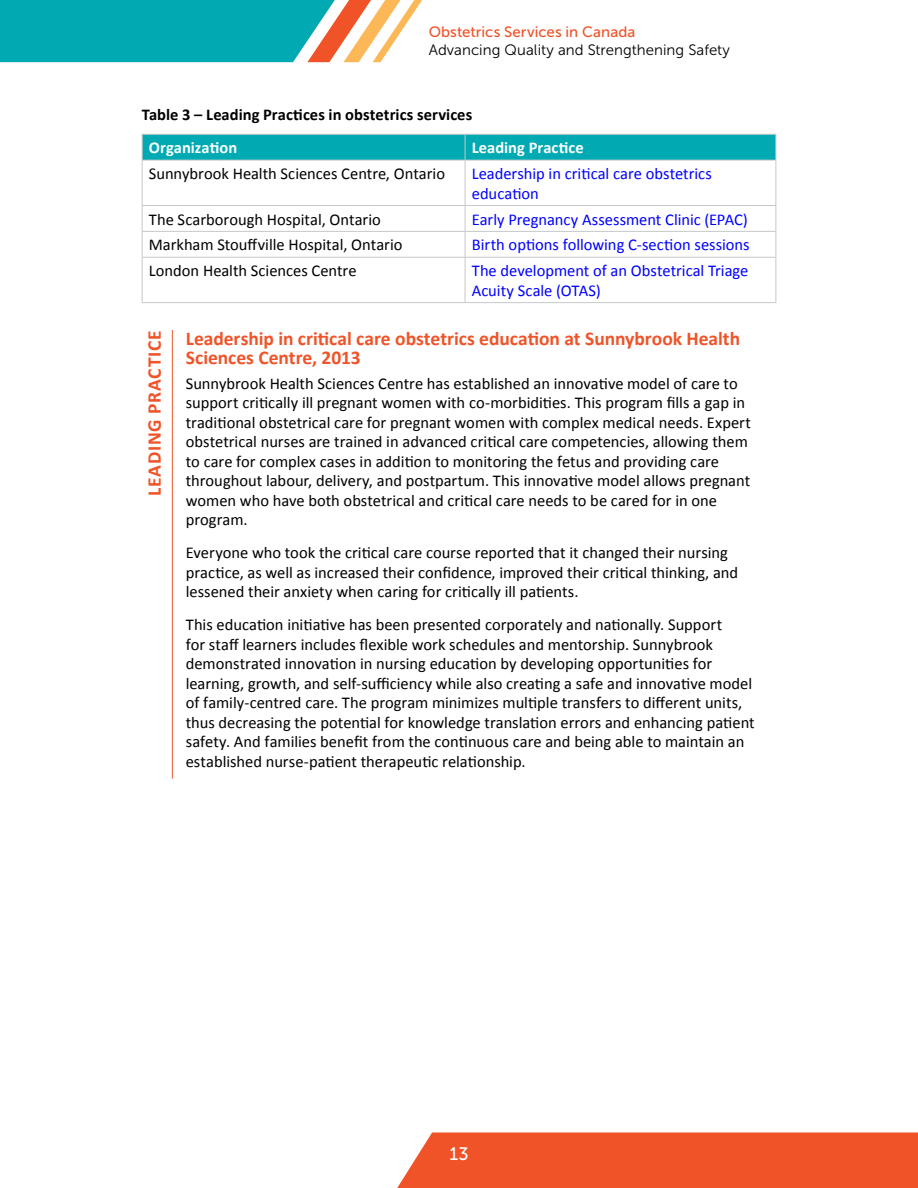
<style>
.page{position:relative;width:918px;height:1188px;background:#fff}
.page>*{position:absolute;margin:0;border:0;box-sizing:border-box;transform-origin:0 0}
.t1{font:700 19.5px/19.5px "Calibri";color:#f05328}
.t2{font:700 19.5px "Calibri";letter-spacing:.04em;color:#f05328}
.t3{font:18px "Museo Sans 500";color:#fff}
.t4{font:16.5px/19.5px "Calibri";color:#000}
.t5{font:16.5px/19.5px "Calibri";color:#00f}
.t6{font:700 16.5px "Calibri";letter-spacing:.005em;color:#000}
.t7{font:700 16.5px "Calibri";color:#fff}
.t8{font:15px "Museo Sans 300";letter-spacing:.005em;color:#000}
.t9{font:15px "Museo Sans 500";letter-spacing:.005em;color:#f05328}
</style>
<div class="page">
<div style="left:397px;top:1132px;width:521px;height:56px;background:#f05328"></div>
<svg style="left:0;top:0;width:422px;height:62px;background:#40b2b1"></svg>
<svg style="left:143px;top:161px;width:633px;height:141px"></svg>
<hr style="left:142px;top:160px;width:323px;height:1px;background:#c7c8ca">
<hr style="left:465px;top:160px;width:311px;height:1px;background:#c7c8ca">
<hr style="left:465px;top:160px;width:1px;height:45px;background:#c7c8ca">
<hr style="left:142px;top:205px;width:323px;height:1px;background:#c7c8ca">
<hr style="left:465px;top:205px;width:311px;height:1px;background:#c7c8ca">
<hr style="left:142px;top:231px;width:323px;height:1px;background:#c7c8ca">
<hr style="left:465px;top:231px;width:311px;height:1px;background:#c7c8ca">
<svg style="left:465px;top:206px;width:1px;height:51px"></svg>
<hr style="left:142px;top:257px;width:323px;height:1px;background:#c7c8ca">
<hr style="left:465px;top:257px;width:311px;height:1px;background:#c7c8ca">
<hr style="left:465px;top:258px;width:1px;height:44px;background:#c7c8ca">
<svg style="left:142px;top:134px;width:635px;height:26px;background:#0aabb4"></svg>
<hr style="left:142px;top:160px;width:1px;height:45px;background:#c7c8ca">
<hr style="left:776px;top:160px;width:1px;height:45px;background:#c7c8ca">
<svg style="left:142px;top:206px;width:1px;height:51px"></svg>
<svg style="left:776px;top:206px;width:1px;height:51px"></svg>
<hr style="left:142px;top:258px;width:1px;height:44px;background:#c7c8ca">
<hr style="left:776px;top:258px;width:1px;height:44px;background:#c7c8ca">
<hr style="left:142px;top:302px;width:323px;height:1px;background:#c7c8ca">
<hr style="left:465px;top:302px;width:311px;height:1px;background:#c7c8ca">
<hr style="left:172px;top:330px;width:1px;height:40px;background:#f05328">
<hr style="left:172px;top:370px;width:1px;height:408px;background:#f05328">
<p class="t9" style="left:429px;top:23px;width:208px">Obstetrics Services in Canada</p>
<p class="t8" style="left:429px;top:42px;width:303px">Advancing Quality and Strengthening Safety</p>
<p class="t6" style="left:142px;top:104px;width:332px">Table 3 – Leading Practices in obstetrics services</p>
<p class="t7" style="left:149px;top:137px;width:90px">Organization</p>
<p class="t7" style="left:472px;top:137px;width:114px">Leading Practice</p>
<p class="t4" style="left:149px;top:164px;width:298px">Sunnybrook Health Sciences Centre, Ontario</p>
<p class="t5" style="left:472px;top:164px;width:242px">Leadership in critical care obstetrics education</p>
<p class="t4" style="left:149px;top:209px;width:233px">The Scarborough Hospital, Ontario</p>
<p class="t5" style="left:472px;top:209px;width:277px">Early Pregnancy Assessment Clinic (EPAC)</p>
<p class="t4" style="left:149px;top:235px;width:255px">Markham Stouffville Hospital, Ontario</p>
<p class="t5" style="left:472px;top:235px;width:279px">Birth options following C-section sessions</p>
<p class="t4" style="left:149px;top:261px;width:209px">London Health Sciences Centre</p>
<p class="t5" style="left:472px;top:261px;width:278px">The development of an Obstetrical Triage<br>Acuity Scale (OTAS)</p>
<p class="t2" style="left:142px;top:496px;width:168px;rotate:-90deg">LEADING PRACTICE</p>
<p class="t1" style="left:186px;top:328px;width:556px">Leadership in critical care obstetrics education at Sunnybrook Health<br>Sciences Centre, 2013</p>
<p class="t4" style="left:186px;top:373px;width:567px">Sunnybrook Health Sciences Centre has established an innovative model of care to support critically ill pregnant women with co-morbidities. This program fills a gap in traditional obstetrical care for pregnant women with complex medical needs. Expert obstetrical nurses are trained in advanced critical care competencies, allowing them to care for complex cases in addition to monitoring the fetus and providing care throughout labour, delivery, and postpartum. This innovative model allows pregnant women who have both obstetrical and critical care needs to be cared for in one program.</p>
<p class="t4" style="left:186px;top:543px;width:554px">Everyone who took the critical care course reported that it changed their nursing practice, as well as increased their confidence, improved their critical thinking, and lessened their anxiety when caring for critically ill patients.</p>
<p class="t4" style="left:186px;top:615px;width:570px">This education initiative has been presented corporately and nationally. Support<br>for staff learners includes flexible work schedules and mentorship. Sunnybrook demonstrated innovation in nursing education by developing opportunities for learning, growth, and self-sufficiency while also creating a safe and innovative model of family-centred care. The program minimizes multiple transfers to different units, thus decreasing the potential for knowledge translation errors and enhancing patient safety. And families benefit from the continuous care and being able to maintain an established nurse-patient therapeutic relationship.</p>
<p class="t3" style="left:449px;top:1144px;width:21px">13</p>
</div>
